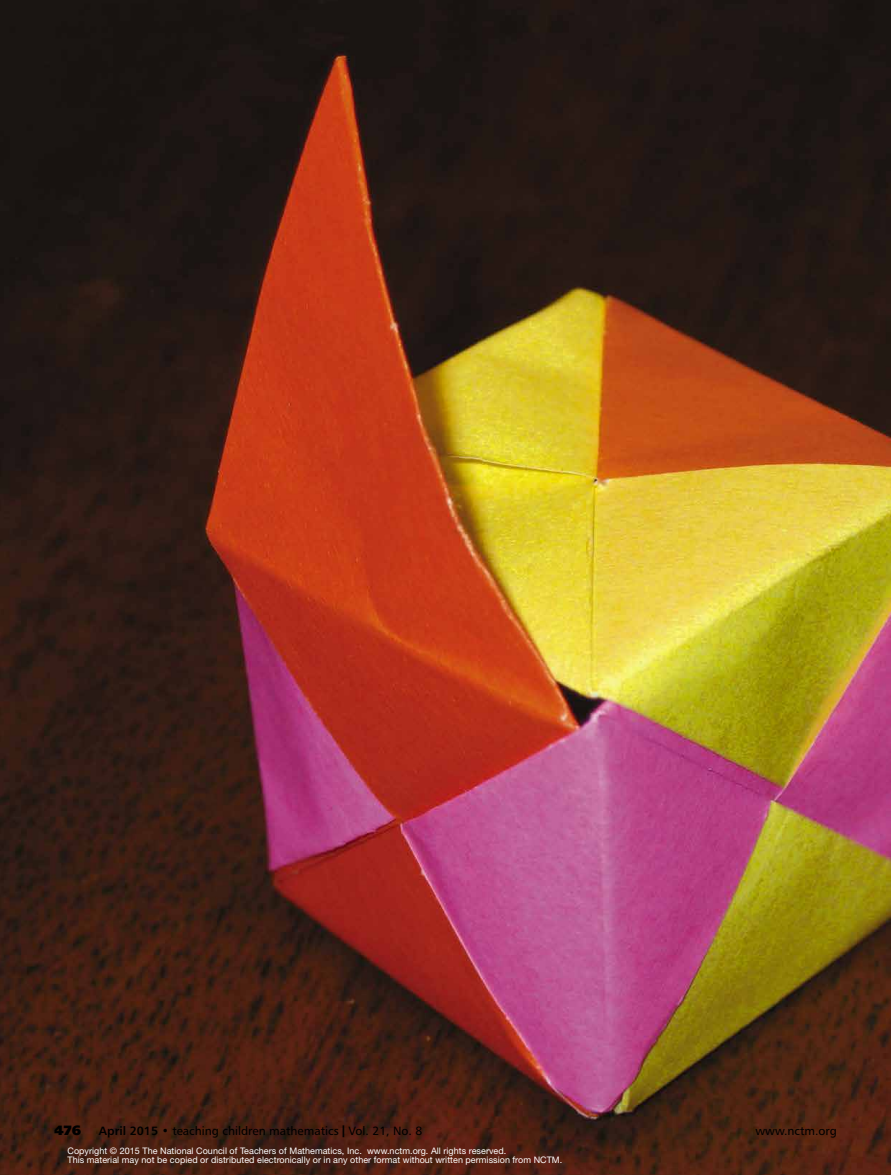
<style>
.page{position:relative;width:891px;height:1175px;background:#fff}
.page>*{position:absolute;margin:0;border:0;box-sizing:border-box;transform-origin:0 0}
.t1{font:13.5px "Humanist 777 BT Extra Black B";color:#000}
.t2{font:12px "Humanist 777 BT Roman B";color:#000}
.t3{font:9px/9px "Helvetica Neue";letter-spacing:.005em;color:#fff}
.s1{font-family:"Humanist 777 BT Bold B"}
.s2{font-family:"Interstate";font-weight:700}
</style>
<div class="page">
<img style="left:0;top:0;width:891px;height:1174px">
<h1 class="t1" style="left:54px;top:1121px;width:29px">476</h1>
<h2 class="t2" style="left:99px;top:1123px;width:325px"><span class="s1">April 2015 •</span> teaching children mathematics <span class="s2">|</span> Vol. 21, No. 8</h2>
<h2 class="t2" style="left:756px;top:1123px;width:83px">www.nctm.org</h2>
<p class="t3" style="left:68px;top:1146px;width:496px">Copyright © 2015 The National Council of Teachers of Mathematics, Inc. www.nctm.org. All rights reserved.<br>This material may not be copied or distributed electronically or in any other format without written permission from NCTM.</p>
</div>
